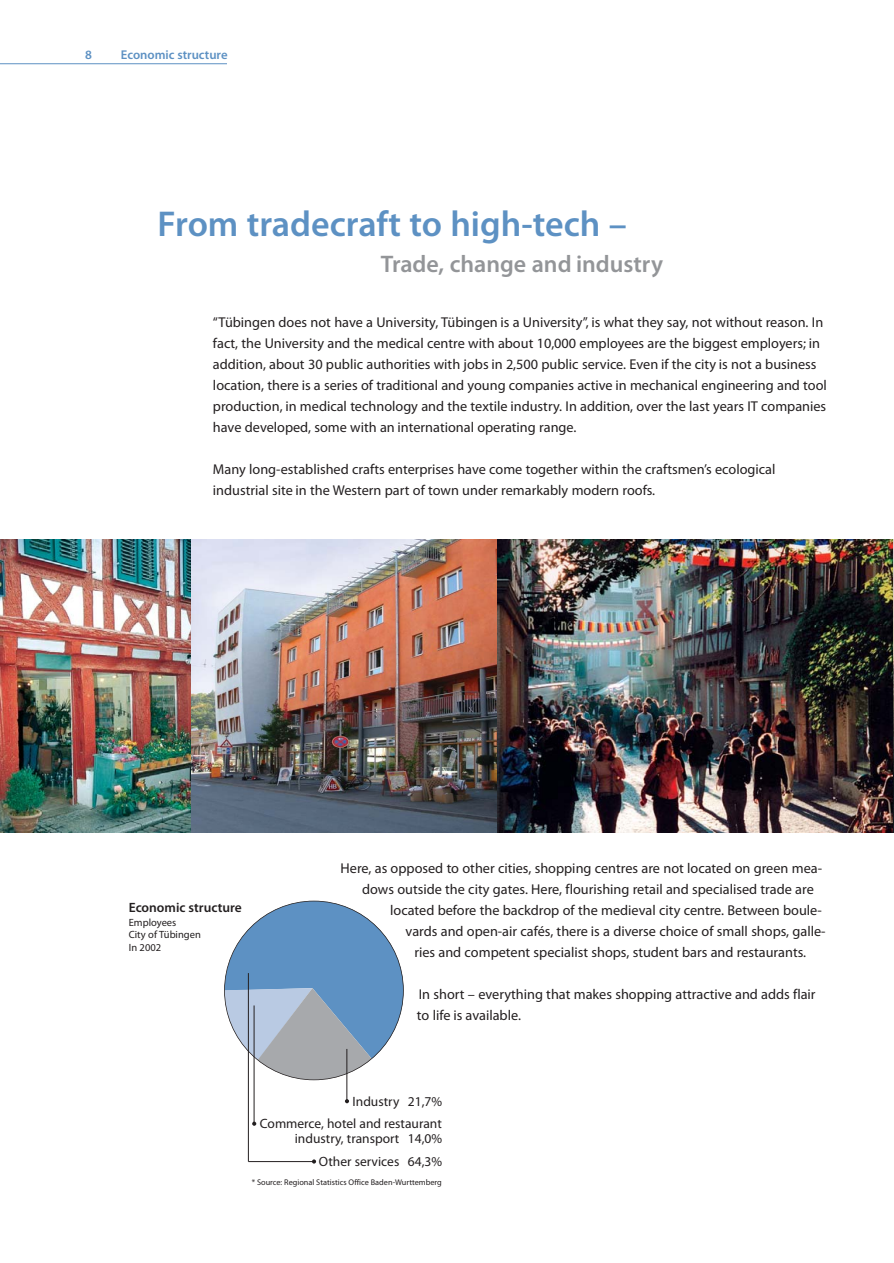
<style>
.page{position:relative;width:894px;height:1263px;background:#fff}
.page>*{position:absolute;margin:0;border:0;box-sizing:border-box;transform-origin:0 0}
.t1{font:600 36px "Myriad Pro";color:#5d91c3}
.t2{font:600 24px "Myriad Pro";color:#939598}
.t3{font:14.25px/21px "Myriad Pro";color:#231f20}
.t4{font:13.5px/22.5px "Myriad Pro";color:#231f20;text-align:right}
.t5{font:600 13.5px "Myriad Pro";color:#231f20}
.t6{font:600 12.75px "Myriad Pro";color:#5d91c3}
.t7{font:10.5px/12.6px "Myriad Pro";color:#231f20}
.t8{font:8.25px "Myriad Pro";color:#231f20}
</style>
<div class="page">
<img style="left:0;top:63px;width:893px;height:1101px">
<p class="t6" style="left:85px;top:50px;width:8px">8</p>
<p class="t6" style="left:121px;top:50px;width:108px">Economic structure</p>
<h1 class="t1" style="left:158px;top:211px;width:470px">From tradecraft to high-tech –</h1>
<h2 class="t2" style="left:380px;top:255px;width:284px">Trade, change and industry</h2>
<p class="t3" style="left:213px;top:313px;width:615px">“Tübingen does not have a University, Tübingen is a University”, is what they say, not without reason. In fact, the University and the medical centre with about 10,000 employees are the biggest employers; in addition, about 30 public authorities with jobs in 2,500 public service. Even if the city is not a business location, there is a series of traditional and young companies active in mechanical engineering and tool production, in medical technology and the textile industry. In addition, over the last years IT companies have developed, some with an international operating range.</p>
<p class="t3" style="left:213px;top:460px;width:564px">Many long-established crafts enterprises have come together within the craftsmen’s ecological industrial site in the Western part of town under remarkably modern roofs.</p>
<p class="t5" style="left:129px;top:902px;width:114px">Economic structure</p>
<p class="t7" style="left:129px;top:917px;width:74px">Employees<br>City of Tübingen<br>In 2002</p>
<p class="t3" style="left:340px;top:859px;width:483px">Here, as opposed to other cities, shopping centres are not located on green mea-</p>
<p class="t3" style="left:362px;top:880px;width:453px">dows outside the city gates. Here, flourishing retail and specialised trade are</p>
<p class="t3" style="left:390px;top:901px;width:433px">located before the backdrop of the medieval city centre. Between boule-</p>
<p class="t3" style="left:405px;top:922px;width:421px">vards and open-air cafés, there is a diverse choice of small shops, galle-</p>
<p class="t3" style="left:414px;top:943px;width:393px">ries and competent specialist shops, student bars and restaurants.</p>
<p class="t3" style="left:417px;top:985px;width:400px">In short – everything that makes shopping attractive and adds flair to life is available.</p>
<p class="t4" style="left:260px;top:1091px;width:184px">Industry 21,7%<br>Commerce, hotel and restaurant</p>
<p class="t4" style="left:295px;top:1128px;width:149px">industry, transport 14,0%<br>Other services 64,3%</p>
<p class="t8" style="left:252px;top:1179px;width:192px">* Source: Regional Statistics Office Baden-Wurttemberg</p>
</div>
